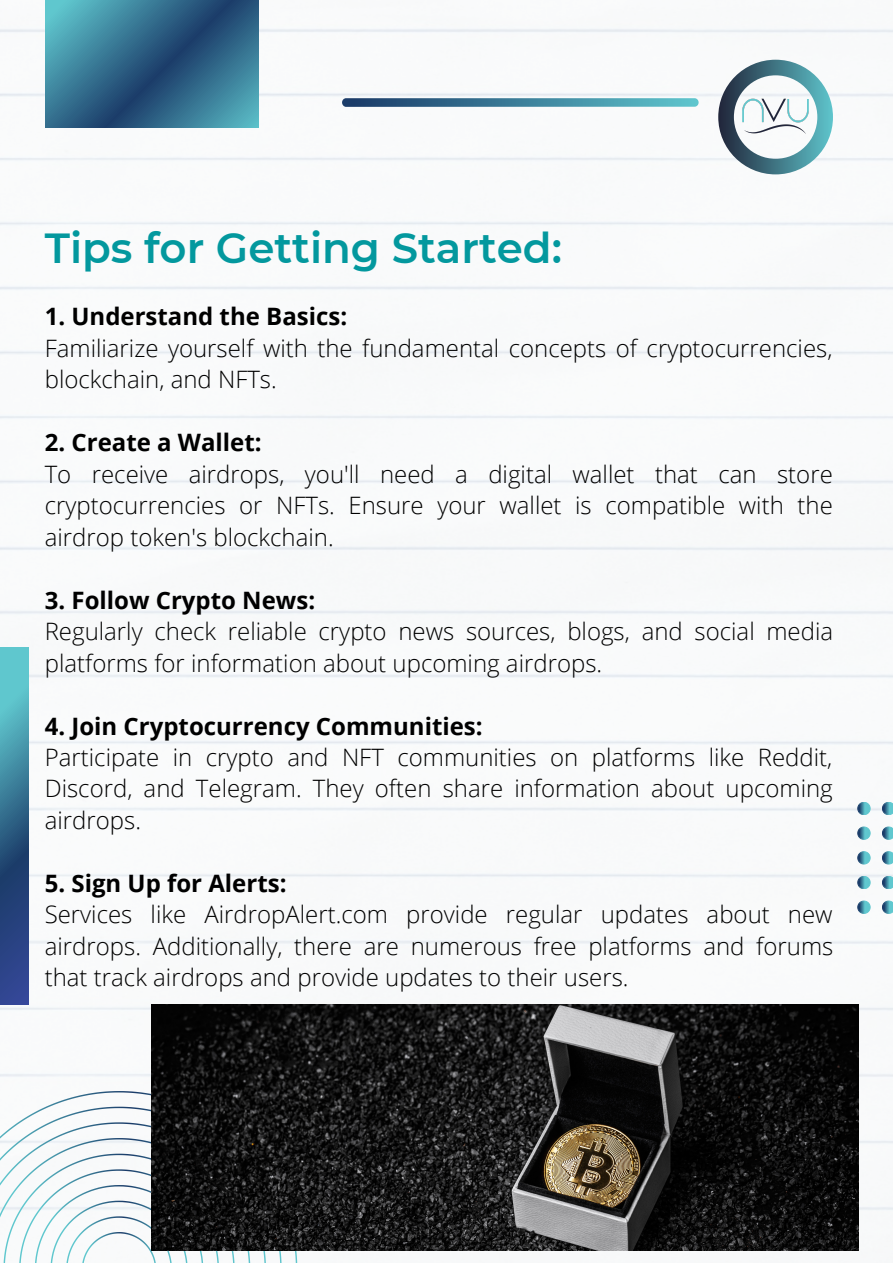
<style>
.page{position:relative;width:893px;height:1264px;background:#fff}
.page>*{position:absolute;margin:0;border:0;box-sizing:border-box;transform-origin:0 0}
.t1{font:600 42px "Montserrat";color:#03989e}
.t2{font:300 24px/31.5px "Open Sans";color:#000;text-align:justify}
.t3{font:700 24px "Open Sans";color:#000}
</style>
<div class="page">
<img style="left:0;top:28px;width:892px;height:1234px">
<svg style="left:718px;top:60px;width:114px;height:114px"></svg>
<svg style="left:342px;top:98px;width:356px;height:9px;background:#44849e"></svg>
<svg style="left:45px;top:0;width:214px;height:128px;background:#346f8e"></svg>
<svg style="left:857px;top:802px;width:13px;height:13px"></svg>
<svg style="left:857px;top:826px;width:13px;height:13px"></svg>
<svg style="left:857px;top:851px;width:13px;height:13px"></svg>
<svg style="left:857px;top:876px;width:13px;height:13px"></svg>
<svg style="left:857px;top:900px;width:13px;height:13px"></svg>
<svg style="left:882px;top:802px;width:10px;height:13px"></svg>
<svg style="left:882px;top:826px;width:10px;height:13px"></svg>
<svg style="left:882px;top:851px;width:10px;height:13px"></svg>
<svg style="left:882px;top:876px;width:10px;height:13px"></svg>
<svg style="left:882px;top:900px;width:10px;height:13px"></svg>
<svg style="left:0;top:648px;width:29px;height:356px;background:#397297"></svg>
<img style="left:735px;top:89px;width:80px;height:67px">
<svg style="left:0;top:1090px;width:297px;height:172px"></svg>
<img style="left:152px;top:1004px;width:706px;height:245px">
<p class="t1" style="left:45px;top:222px;width:518px">Tips for Getting Started:</p>
<p class="t3" style="left:45px;top:299px;width:304px">1. Understand the Basics:</p>
<p class="t2" style="left:45px;top:331px;width:789px">Familiarize yourself with the fundamental concepts of cryptocurrencies, blockchain, and NFTs.</p>
<p class="t3" style="left:45px;top:425px;width:218px">2. Create a Wallet:</p>
<p class="t2" style="left:45px;top:457px;width:789px">To receive airdrops, you'll need a digital wallet that can store cryptocurrencies or NFTs. Ensure your wallet is compatible with the airdrop token's blockchain.</p>
<p class="t3" style="left:45px;top:583px;width:272px">3. Follow Crypto News:</p>
<p class="t2" style="left:45px;top:615px;width:789px">Regularly check reliable crypto news sources, blogs, and social media platforms for information about upcoming airdrops.</p>
<p class="t3" style="left:45px;top:709px;width:439px">4. Join Cryptocurrency Communities:</p>
<p class="t2" style="left:45px;top:741px;width:789px">Participate in crypto and NFT communities on platforms like Reddit, Discord, and Telegram. They often share information about upcoming airdrops.</p>
<p class="t3" style="left:45px;top:866px;width:243px">5. Sign Up for Alerts:</p>
<p class="t2" style="left:45px;top:898px;width:790px">Services like AirdropAlert.com provide regular updates about new airdrops. Additionally, there are numerous free platforms and forums that track airdrops and provide updates to their users.</p>
</div>
